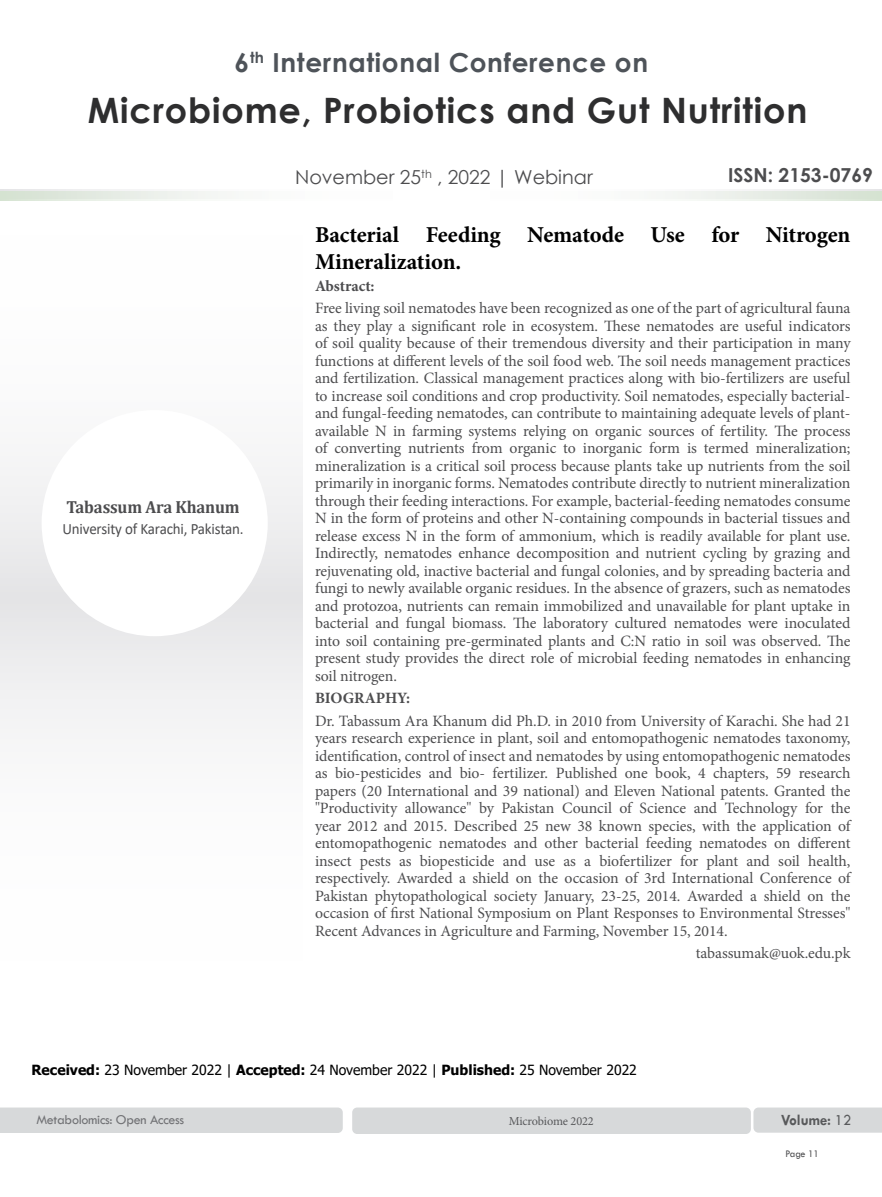
<style>
.page{position:relative;width:882px;height:1197px;background:#fff}
.page>*{position:absolute;margin:0;border:0;box-sizing:border-box;transform-origin:0 0}
.t1{font:700 35px "Century Gothic";letter-spacing:.025em;color:#2e2e2f}
.t2{font:700 26.25px "Century Gothic";letter-spacing:.025em;color:#4e5359}
.t3{font:700 22.75px/26.2px "Minion Pro";letter-spacing:-.005em;color:#000}
.t4{font:19.25px "Century Gothic";color:#4d4d4f}
.t5{font:700 19.25px "Century Gothic";color:#4d4d4f}
.t6{font:700 17.5px "Cambria";letter-spacing:-.01em;color:#4d4d4f;scale:.95 1}
.t7{font:15.75px/17.5px "Minion Pro";letter-spacing:-.005em;color:#4d4d4f;text-align:justify}
.t8{font:15.75px "Calibri";letter-spacing:-.01em;color:#4d4d4f;scale:.95 1}
.t9{font:700 15.75px "Minion Pro";letter-spacing:-.005em;color:#4d4d4f}
.t10{font:700 15.75px "Tw Cen";letter-spacing:-.01em;color:#58595b;scale:.95 1}
.t11{font:14px "Tahoma";color:#000}
.t12{font:14px "Tw Cen";letter-spacing:-.02em;color:#717275}
.t13{font:12.25px "Minion Pro";letter-spacing:-.01em;color:#58595b}
.t14{font:10.5px "Tw Cen";letter-spacing:-.02em;color:#4d4d4f;scale:.95 1}
.s1{font-weight:700}
.s2{font-weight:400}
</style>
<div class="page">
<svg style="left:0;top:189px;width:882px;height:3px"></svg>
<div style="left:0;top:597px;width:302px;height:393px;background:linear-gradient(to bottom,#eaeaeb,#fff)"></div>
<div style="left:0;top:205px;width:302px;height:392px;background:linear-gradient(to bottom,#fff,#eaeaeb)"></div>
<div style="left:0;top:1108px;width:343px;height:25px;background:#d7d9da"></div>
<div style="left:352px;top:1108px;width:399px;height:26px;background:#d7d9da;border-radius:5px"></div>
<div style="left:753px;top:1108px;width:129px;height:25px;background:#d7d9da"></div>
<svg style="left:0;top:192px;width:882px;height:9px;fill:#f6f8f5"></svg>
<div style="left:42px;top:410px;width:226px;height:226px;background:#fff;border-radius:50%"></div>
<h2 class="t2" style="left:235px;top:42px;width:415px">6<sup>th</sup> International Conference on</h2>
<h1 class="t1" style="left:88px;top:84px;width:721px">Microbiome, Probiotics and Gut Nutrition</h1>
<p class="t6" style="left:66px;top:494px;width:184px">Tabassum Ara Khanum</p>
<p class="t8" style="left:62px;top:518px;width:192px">University of Karachi, Pakistan.</p>
<p class="t4" style="left:295px;top:164px;width:299px">November 25<sup>th</sup> , 2022 | Webinar</p>
<p class="t5" style="left:728px;top:161px;width:146px">ISSN: 2153-0769</p>
<h3 class="t3" style="left:315px;top:222px;width:537px">Bacterial Feeding Nematode Use for Nitrogen<br>Mineralization.</h3>
<p class="t9" style="left:315px;top:275px;width:61px">Abstract:</p>
<p class="t7" style="left:315px;top:300px;width:537px">Free living soil nematodes have been recognized as one of the part of agricultural fauna as they play a significant role in ecosystem. These nematodes are useful indicators of soil quality because of their tremendous diversity and their participation in many functions at different levels of the soil food web. The soil needs management practices and fertilization. Classical management practices along with bio-fertilizers are useful to increase soil conditions and crop productivity. Soil nematodes, especially bacterial&shy;and fungal-feeding nematodes, can contribute to maintaining adequate levels of plant&shy;available N in farming systems relying on organic sources of fertility. The process of converting nutrients from organic to inorganic form is termed mineralization; mineralization is a critical soil process because plants take up nutrients from the soil primarily in inorganic forms. Nematodes contribute directly to nutrient mineralization through their feeding interactions. For example, bacterial-feeding nematodes consume N in the form of proteins and other N-containing compounds in bacterial tissues and release excess N in the form of ammonium, which is readily available for plant use.<br>Indirectly, nematodes enhance decomposition and nutrient cycling by grazing and rejuvenating old, inactive bacterial and fungal colonies, and by spreading bacteria and fungi to newly available organic residues. In the absence of grazers, such as nematodes and protozoa, nutrients can remain immobilized and unavailable for plant uptake in bacterial and fungal biomass. The laboratory cultured nematodes were inoculated into soil containing pre-germinated plants and C:N ratio in soil was observed. The present study provides the direct role of microbial feeding nematodes in enhancing soil nitrogen.</p>
<p class="t9" style="left:315px;top:687px;width:97px">BIOGRAPHY:</p>
<p class="t7" style="left:315px;top:712px;width:537px">Dr. Tabassum Ara Khanum did Ph.D. in 2010 from University of Karachi. She had 21 years research experience in plant, soil and entomopathogenic nematodes taxonomy, identification, control of insect and nematodes by using entomopathogenic nematodes as bio-pesticides and bio- fertilizer. Published one book, 4 chapters, 59 research papers (20 International and 39 national) and Eleven National patents. Granted the "Productivity allowance" by Pakistan Council of Science and Technology for the year 2012 and 2015. Described 25 new 38 known species, with the application of entomopathogenic nematodes and other bacterial feeding nematodes on different insect pests as biopesticide and use as a biofertilizer for plant and soil health, respectively. Awarded a shield on the occasion of 3rd International Conference of Pakistan phytopathological society January, 23-25, 2014. Awarded a shield on the occasion of first National Symposium on Plant Responses to Environmental Stresses" Recent Advances in Agriculture and Farming, November 15, 2014.</p>
<p class="t7" style="left:696px;top:945px;width:156px">tabassumak@uok.edu.pk</p>
<p class="t11" style="left:32px;top:1060px;width:607px"><span class="s1">Received:</span> 23 November 2022 | <span class="s1">Accepted:</span> 24 November 2022 | <span class="s1">Published:</span> 25 November 2022</p>
<p class="t12" style="left:36px;top:1111px;width:149px">Metabolomics: Open Access</p>
<p class="t13" style="left:509px;top:1113px;width:87px">Microbiome 2022</p>
<p class="t10" style="left:781px;top:1111px;width:75px">Volume: <span class="s2">12</span></p>
<p class="t14" style="left:786px;top:1147px;width:37px">Page 11</p>
</div>
